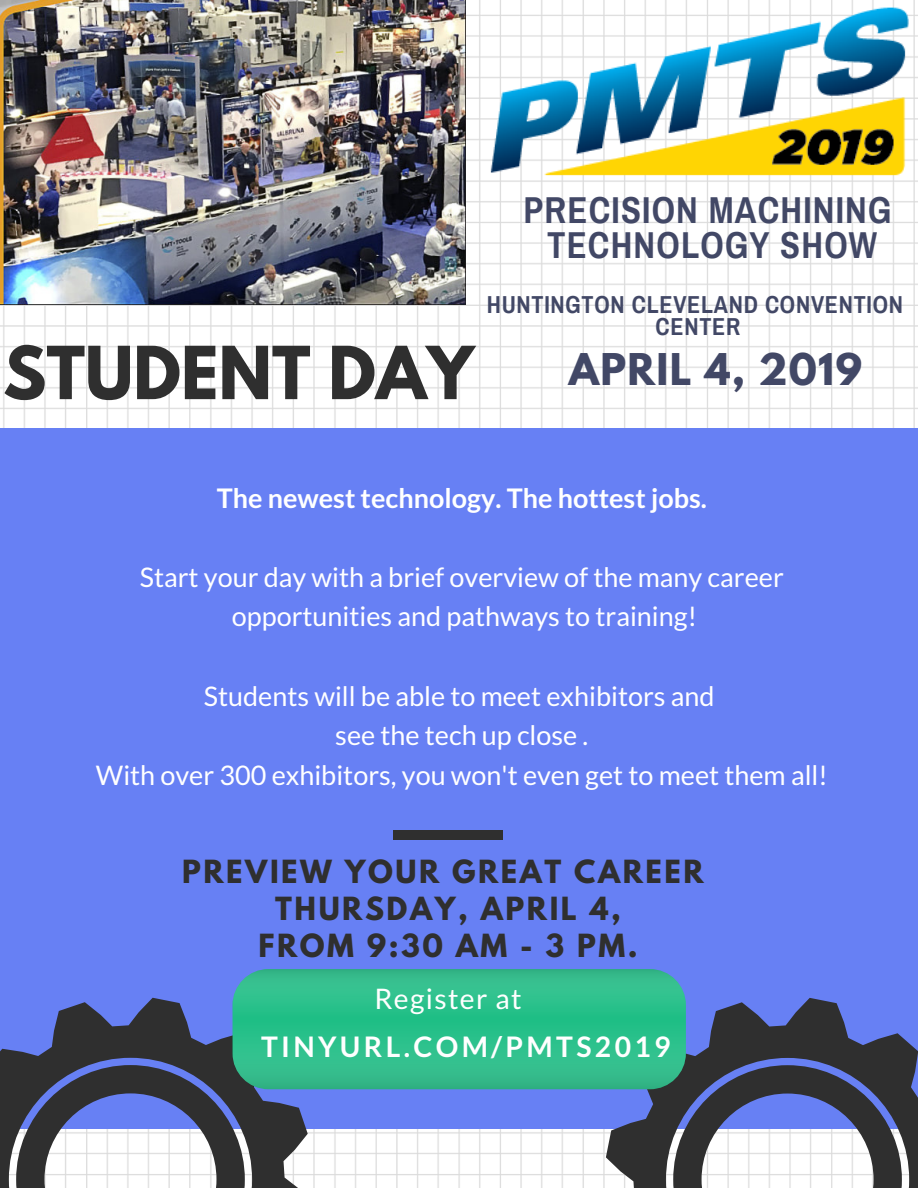
<style>
.page{position:relative;width:918px;height:1188px;background:#fff}
.page>*{position:absolute;margin:0;border:0;box-sizing:border-box;transform-origin:0 0}
.t1{font:700 64.8px "League Spartan";color:#2f2f2f}
.t2{font:700 38.7px "League Spartan";letter-spacing:.03em;color:#424866}
.t3{font:700 36.6px/34.3px "Archivo Narrow";letter-spacing:.03em;color:#424866;text-align:center}
.t4{font:700 28.35px/37.2px "League Spartan";letter-spacing:.09em;color:#2f2f2f;text-align:center}
.t5{font:700 28.35px "Lato";letter-spacing:.12em;color:#fff}
.t6{font:28.35px "Lato";letter-spacing:.045em;color:#fff}
.t7{font:27px/39.6px "Lato";color:#fff;text-align:center}
.t8{font:700 27px "Lato";color:#fff}
.t9{font:700 24px/22.4px "Archivo Narrow";letter-spacing:.03em;color:#424866;text-align:center}
</style>
<div class="page">
<img style="left:0;top:304px;width:606px;height:884px">
<img style="left:331px;top:0;width:587px;height:428px">
<div style="left:0;top:428px;width:918px;height:701px;background:#6780f4"></div>
<svg style="left:606px;top:998px;width:312px;height:190px;fill:#2f2f2f"></svg>
<svg style="left:0;top:998px;width:312px;height:190px;fill:#2f2f2f"></svg>
<div style="left:233px;top:969px;width:453px;height:120px;background:#bfbfbf;border-radius:36px;opacity:.2"></div>
<div style="left:393px;top:830px;width:109px;height:9px;background:#2f2f2f"></div>
<img style="left:0;top:0;width:466px;height:304px">
<h3 class="t3" style="left:523px;top:194px;width:370px">PRECISION MACHINING<br>TECHNOLOGY SHOW</h3>
<h1 class="t1" style="left:3px;top:341px;width:473px">STUDENT DAY</h1>
<p class="t9" style="left:487px;top:294px;width:418px">HUNTINGTON CLEVELAND CONVENTION<br>CENTER</p>
<h2 class="t2" style="left:569px;top:350px;width:295px">APRIL 4, 2019</h2>
<p class="t8" style="left:217px;top:481px;width:492px">The newest technology. The hottest jobs.</p>
<p class="t7" style="left:140px;top:557px;width:646px">Start your day with a brief overview of the many career opportunities and pathways to training!</p>
<p class="t7" style="left:96px;top:675px;width:733px">Students will be able to meet exhibitors and<br>see the tech up close .<br>With over 300 exhibitors, you won't even get to meet them all!</p>
<p class="t4" style="left:182px;top:857px;width:523px">PREVIEW YOUR GREAT CAREER<br>THURSDAY, APRIL 4,<br>FROM 9:30 AM - 3 PM.</p>
<p class="t6" style="left:374px;top:981px;width:149px">Register at</p>
<p class="t5" style="left:261px;top:1029px;width:411px">TINYURL.COM/PMTS2019</p>
</div>
